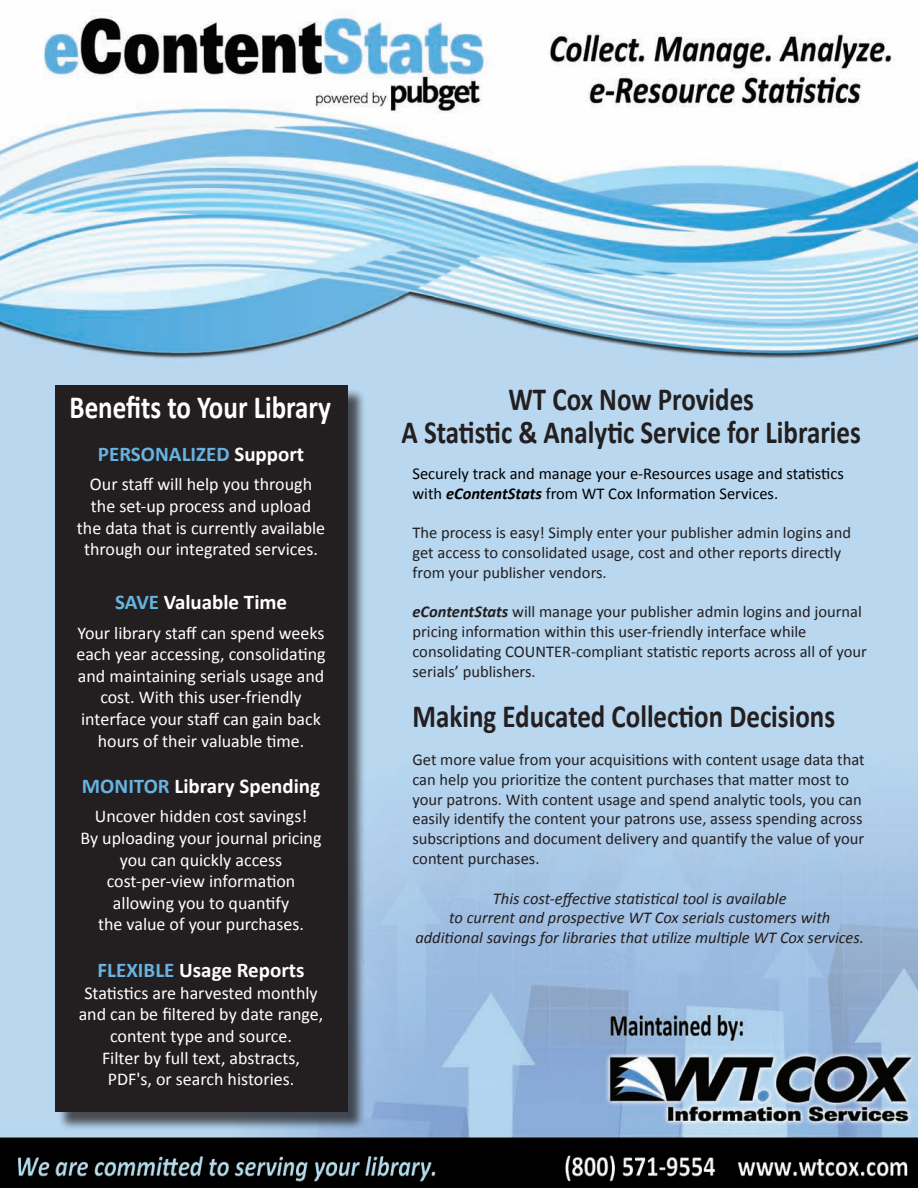
<style>
.page{position:relative;width:918px;height:1188px;background:#fff}
.page>*{position:absolute;margin:0;border:0;box-sizing:border-box;transform-origin:0 0}
.t1{font:700 32.4px "Calibri";color:#231f20;scale:.83 1}
.t2{font:700 32.4px "Calibri";color:#fff;scale:.83 1}
.t3{font:700 21px "Calibri";color:#fff}
.t4{font:700 21px "Calibri";color:#67b3e1}
.t5{font:18px/21.6px "Calibri";color:#fff;text-align:center}
.t6{font:16.5px/19.8px "Calibri";color:#231f20}
.t7{font:italic 16.5px "Calibri";color:#231f20}
.t8{font:16.5px/19.8px "Calibri";color:#000}
.s1{color:#fff}
.s2{color:#67b3e1}
.s3{font-weight:700;font-style:italic}
</style>
<div class="page">
<img style="left:0;top:12px;width:918px;height:1176px">
<div style="left:57px;top:388px;width:309px;height:743px;background:#231f20;opacity:.75"></div>
<div style="left:55px;top:386px;width:292px;height:726px;background:#231f20"></div>
<p class="t2" style="left:70px;top:386px;width:317px">Benefits to Your Library</p>
<p class="t4" style="left:98px;top:441px;width:208px">PERSONALIZED <span class="s1">Support</span></p>
<p class="t5" style="left:77px;top:474px;width:250px">Our staff will help you through the set-up process and upload the data that is currently available through our integrated services.</p>
<p class="t3" style="left:115px;top:589px;width:174px"><span class="s2">SAVE</span> Valuable Time</p>
<p class="t5" style="left:76px;top:622px;width:251px">Your library staff can spend weeks each year accessing, consolidating and maintaining serials usage and cost. With this user-friendly</p>
<p class="t5" style="left:81px;top:708px;width:241px">interface your staff can gain back hours of their valuable time.</p>
<p class="t3" style="left:82px;top:773px;width:240px"><span class="s2">MONITOR</span> Library Spending</p>
<p class="t5" style="left:95px;top:806px;width:214px">Uncover hidden cost savings!</p>
<p class="t5" style="left:80px;top:827px;width:243px">By uploading your journal pricing you can quickly access</p>
<p class="t5" style="left:107px;top:871px;width:190px">cost-per-view information</p>
<p class="t5" style="left:113px;top:892px;width:178px">allowing you to quantify</p>
<p class="t5" style="left:98px;top:914px;width:208px">the value of your purchases.</p>
<p class="t3" style="left:98px;top:957px;width:208px"><span class="s2">FLEXIBLE</span> Usage Reports</p>
<p class="t5" style="left:79px;top:982px;width:246px">Statistics are harvested monthly and can be filtered by date range,</p>
<p class="t5" style="left:110px;top:1025px;width:183px">content type and source.</p>
<p class="t5" style="left:102px;top:1047px;width:200px">Filter by full text, abstracts,</p>
<p class="t5" style="left:108px;top:1069px;width:188px">PDF's, or search histories.</p>
<p class="t1" style="left:509px;top:379px;width:297px">WT Cox Now Provides</p>
<p class="t1" style="left:402px;top:411px;width:555px">A Statistic &amp; Analytic Service for Libraries</p>
<p class="t8" style="left:412px;top:464px;width:433px">Securely track and manage your e-Resources usage and statistics with <span class="s3">eContentStats</span> from WT Cox Information Services.</p>
<p class="t6" style="left:412px;top:523px;width:440px">The process is easy! Simply enter your publisher admin logins and get access to consolidated usage, cost and other reports directly from your publisher vendors.</p>
<p class="t6" style="left:412px;top:602px;width:451px"><span class="s3">eContentStats</span> will manage your publisher admin logins and journal pricing information within this user-friendly interface while</p>
<p class="t6" style="left:412px;top:642px;width:456px">consolidating COUNTER-compliant statistic reports across all of your serials’ publishers.</p>
<p class="t1" style="left:412px;top:696px;width:511px">Making Educated Collection Decisions</p>
<p class="t6" style="left:412px;top:750px;width:454px">Get more value from your acquisitions with content usage data that can help you prioritize the content purchases that matter most to your patrons. With content usage and spend analytic tools, you can easily identify the content your patrons use, assess spending across subscriptions and document delivery and quantify the value of your content purchases.</p>
<p class="t7" style="left:493px;top:887px;width:295px">This cost-effective statistical tool is available</p>
<p class="t7" style="left:449px;top:907px;width:383px">to current and prospective WT Cox serials customers with</p>
<p class="t7" style="left:415px;top:927px;width:450px">additional savings for libraries that utilize multiple WT Cox services.</p>
</div>
